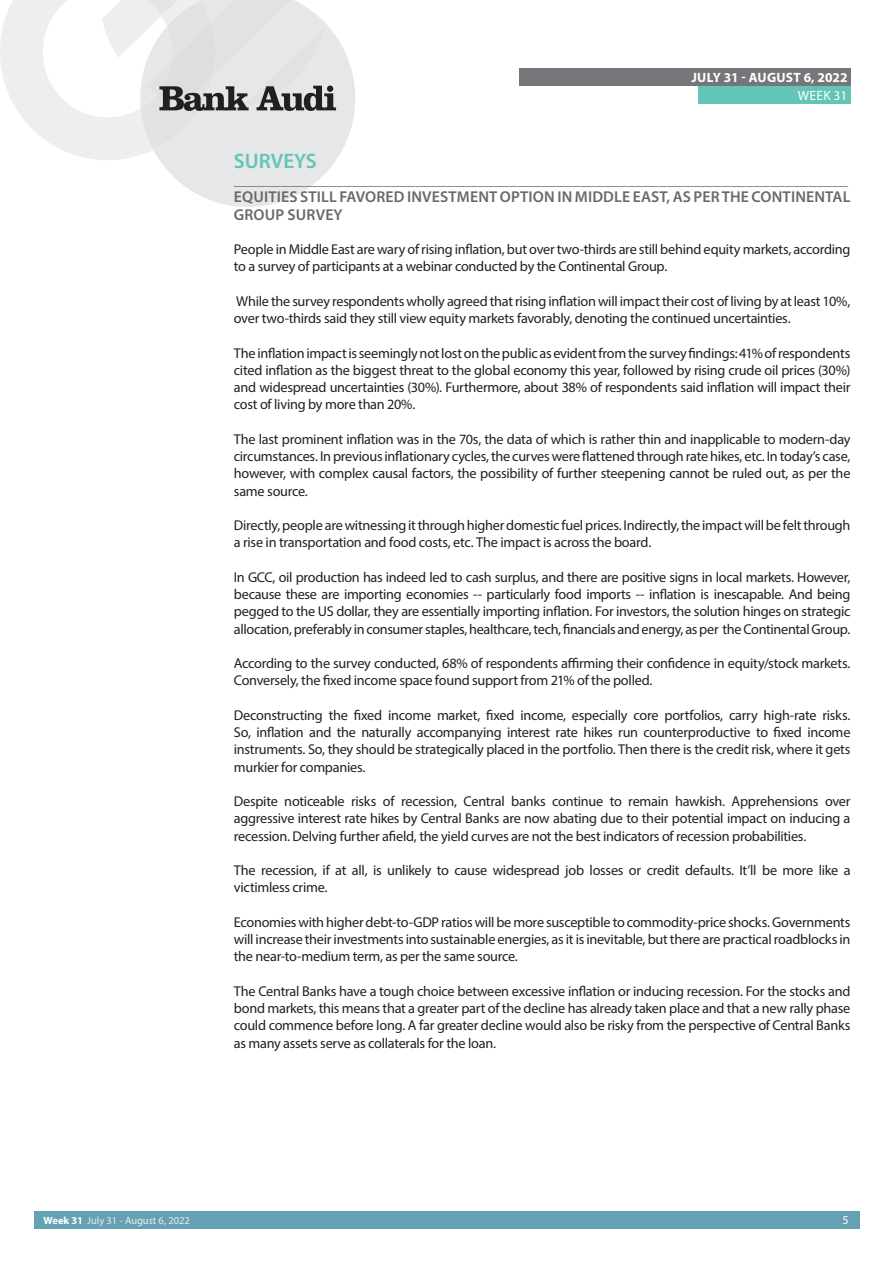
<style>
.page{position:relative;width:893px;height:1263px;background:#fff}
.page>*{position:absolute;margin:0;border:0;box-sizing:border-box;transform-origin:0 0}
.t1{font:600 21px "Myriad Pro";color:#62c5b6}
.t2{font:600 15.75px/17.2px "Myriad Pro";letter-spacing:.01em;color:#69696c}
.t3{font:15.75px "Myriad Pro";color:#707276}
.t4{font:14.25px/17.2px "Myriad Pro";letter-spacing:-.02em;color:#231f20;text-align:justify}
.t5{font:700 13.5px "Myriad Pro";letter-spacing:.01em;color:#fff}
.t6{font:13.5px "Myriad Pro";letter-spacing:.02em;color:#fff}
.t7{font:12px "Myriad Pro";color:#fff}
.t8{font:10.5px "Myriad Pro";color:#ecece9}
.s1{font-weight:700;color:#fff}
</style>
<div class="page">
<div style="left:34px;top:1212px;width:826px;height:17px;background:#65a1b4"></div>
<div style="left:519px;top:68px;width:331px;height:17px;background:#757679"></div>
<div style="left:698px;top:86px;width:152px;height:17px;background:#62c5b6"></div>
<svg style="left:0;top:0;width:355px;height:207px"></svg>
<p class="t5" style="left:691px;top:68px;width:158px">JULY 31 - AUGUST 6, 2022</p>
<p class="t6" style="left:798px;top:87px;width:51px">WEEK 31</p>
<h1 class="t1" style="left:234px;top:147px;width:84px">SURVEYS</h1>
<p class="t3" style="left:234px;top:170px;width:616px">______________________________________________________________________________</p>
<p class="t2" style="left:234px;top:188px;width:618px">EQUITIES STILL FAVORED INVESTMENT OPTION IN MIDDLE EAST, AS PER THE CONTINENTAL<br>GROUP SURVEY</p>
<p class="t4" style="left:234px;top:240px;width:618px">People in Middle East are wary of rising inflation, but over two-thirds are still behind equity markets, according to a survey of participants at a webinar conducted by the Continental Group.</p>
<p class="t4" style="left:234px;top:292px;width:618px">While the survey respondents wholly agreed that rising inflation will impact their cost of living by at least 10%, over two-thirds said they still view equity markets favorably, denoting the continued uncertainties.</p>
<p class="t4" style="left:234px;top:344px;width:618px">The inflation impact is seemingly not lost on the public as evident from the survey findings: 41% of respondents cited inflation as the biggest threat to the global economy this year, followed by rising crude oil prices (30%) and widespread uncertainties (30%). Furthermore, about 38% of respondents said inflation will impact their cost of living by more than 20%.</p>
<p class="t4" style="left:234px;top:430px;width:618px">The last prominent inflation was in the 70s, the data of which is rather thin and inapplicable to modern-day circumstances. In previous inflationary cycles, the curves were flattened through rate hikes, etc. In today’s case, however, with complex causal factors, the possibility of further steepening cannot be ruled out, as per the same source.</p>
<p class="t4" style="left:234px;top:516px;width:618px">Directly, people are witnessing it through higher domestic fuel prices. Indirectly, the impact will be felt through a rise in transportation and food costs, etc. The impact is across the board.</p>
<p class="t4" style="left:234px;top:568px;width:618px">In GCC, oil production has indeed led to cash surplus, and there are positive signs in local markets. However, because these are importing economies -- particularly food imports -- inflation is inescapable. And being pegged to the US dollar, they are essentially importing inflation. For investors, the solution hinges on strategic allocation, preferably in consumer staples, healthcare, tech, financials and energy, as per the Continental Group.</p>
<p class="t4" style="left:234px;top:654px;width:618px">According to the survey conducted, 68% of respondents affirming their confidence in equity/stock markets.<br>Conversely, the fixed income space found support from 21% of the polled.</p>
<p class="t4" style="left:234px;top:706px;width:618px">Deconstructing the fixed income market, fixed income, especially core portfolios, carry high-rate risks.<br>So, inflation and the naturally accompanying interest rate hikes run counterproductive to fixed income instruments. So, they should be strategically placed in the portfolio. Then there is the credit risk, where it gets murkier for companies.</p>
<p class="t4" style="left:234px;top:792px;width:618px">Despite noticeable risks of recession, Central banks continue to remain hawkish. Apprehensions over aggressive interest rate hikes by Central Banks are now abating due to their potential impact on inducing a recession. Delving further afield, the yield curves are not the best indicators of recession probabilities.</p>
<p class="t4" style="left:234px;top:861px;width:618px">The recession, if at all, is unlikely to cause widespread job losses or credit defaults. It’ll be more like a victimless crime.</p>
<p class="t4" style="left:234px;top:913px;width:618px">Economies with higher debt-to-GDP ratios will be more susceptible to commodity-price shocks. Governments will increase their investments into sustainable energies, as it is inevitable, but there are practical roadblocks in the near-to-medium term, as per the same source.</p>
<p class="t4" style="left:234px;top:982px;width:618px">The Central Banks have a tough choice between excessive inflation or inducing recession. For the stocks and bond markets, this means that a greater part of the decline has already taken place and that a new rally phase could commence before long. A far greater decline would also be risky from the perspective of Central Banks as many assets serve as collaterals for the loan.</p>
<p class="t8" style="left:44px;top:1214px;width:148px"><span class="s1">Week 31</span> July 31 - August 6, 2022</p>
<p class="t7" style="left:843px;top:1213px;width:8px">5</p>
</div>
